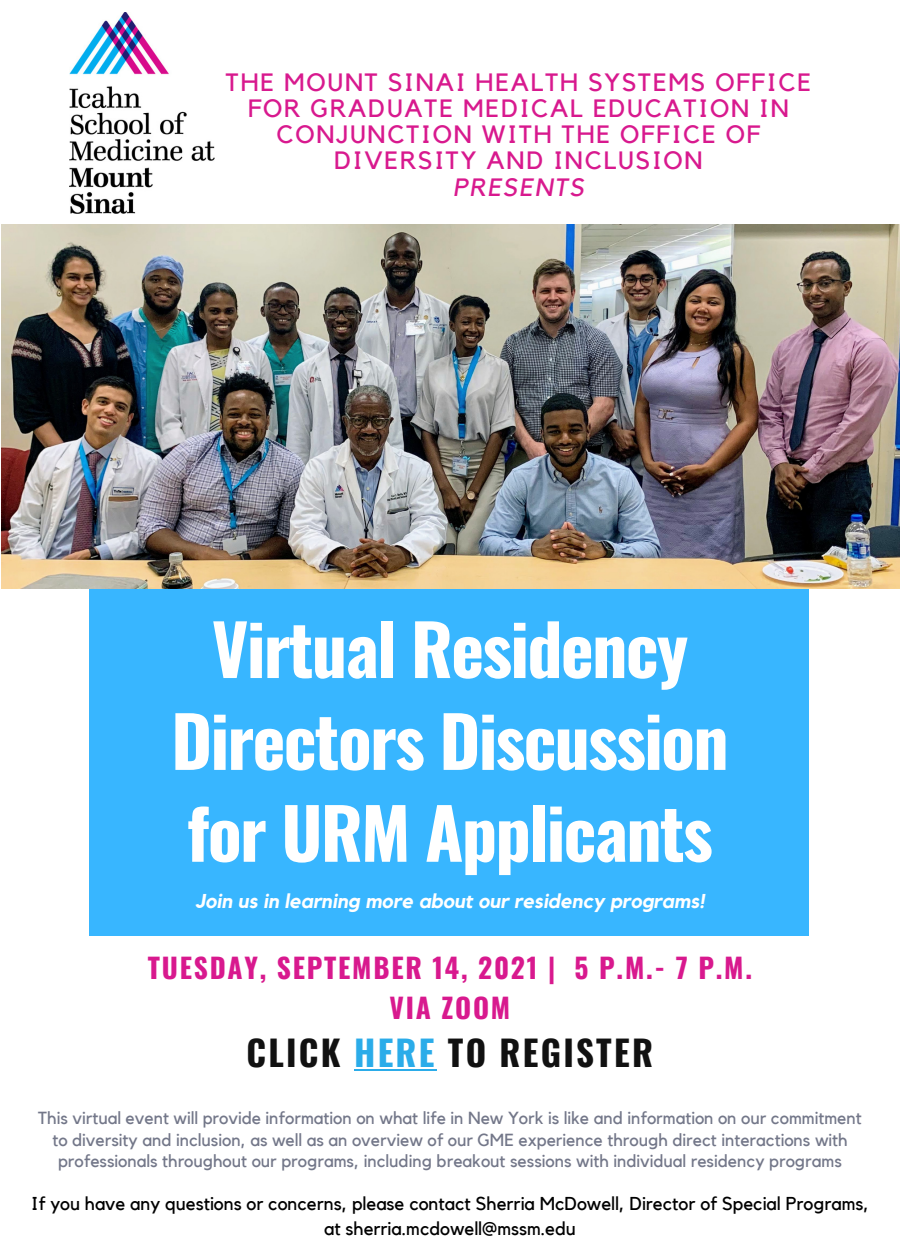
<style>
.page{position:relative;width:900px;height:1260px;background:#fff}
.page>*{position:absolute;margin:0;border:0;box-sizing:border-box;transform-origin:0 0}
.t1{font:700 70px/92px "Oswald";letter-spacing:-.025em;color:#fff;text-align:center}
.t2{font:700 35px "Oswald";letter-spacing:.065em;color:#111}
.t3{font:700 27.5px "Oswald";letter-spacing:.065em;color:#d8198e}
.t4{font:25px/26.2px "Kollektif";letter-spacing:.07em;color:#d8198e;text-align:center}
.t5{font:italic 25px "Kollektif";letter-spacing:.07em;color:#d8198e}
.t6{font:italic 700 20px "Kollektif";color:#fff}
.t7{font:18.5px/24.5px "Kollektif";color:#000;text-align:center}
.t8{font:17.5px/21.8px "Kollektif";color:#737789;text-align:center}
.s1{color:#2bace9}
</style>
<div class="page">
<div style="left:89px;top:542px;width:720px;height:394px;background:#38b6ff"></div>
<img style="left:2px;top:225px;width:898px;height:363px">
<img style="left:70px;top:13px;width:144px;height:200px">
<hr style="left:354px;top:1069px;width:83px;height:2px;background:#2bace9">
<p class="t4" style="left:226px;top:70px;width:587px">THE MOUNT SINAI HEALTH SYSTEMS OFFICE<br>FOR GRADUATE MEDICAL EDUCATION IN<br>CONJUNCTION WITH THE OFFICE OF<br>DIVERSITY AND INCLUSION</p>
<p class="t5" style="left:453px;top:176px;width:132px">PRESENTS</p>
<p class="t1" style="left:171px;top:600px;width:559px">Virtual Residency<br>Directors Discussion for URM Applicants</p>
<p class="t6" style="left:195px;top:892px;width:511px">Join us in learning more about our residency programs!</p>
<p class="t3" style="left:148px;top:946px;width:606px">TUESDAY, SEPTEMBER 14, 2021 | 5 P.M.- 7 P.M.</p>
<p class="t3" style="left:390px;top:986px;width:122px">VIA ZOOM</p>
<p class="t2" style="left:247px;top:1026px;width:408px">CLICK <span class="s1">HERE</span> TO REGISTER</p>
<p class="t8" style="left:38px;top:1107px;width:825px">This virtual event will provide information on what life in New York is like and information on our commitment to diversity and inclusion, as well as an overview of our GME experience through direct interactions with professionals throughout our programs, including breakout sessions with individual residency programs</p>
<p class="t7" style="left:31px;top:1192px;width:839px">If you have any questions or concerns, please contact Sherria McDowell, Director of Special Programs, at sherria.mcdowell@mssm.edu</p>
</div>
